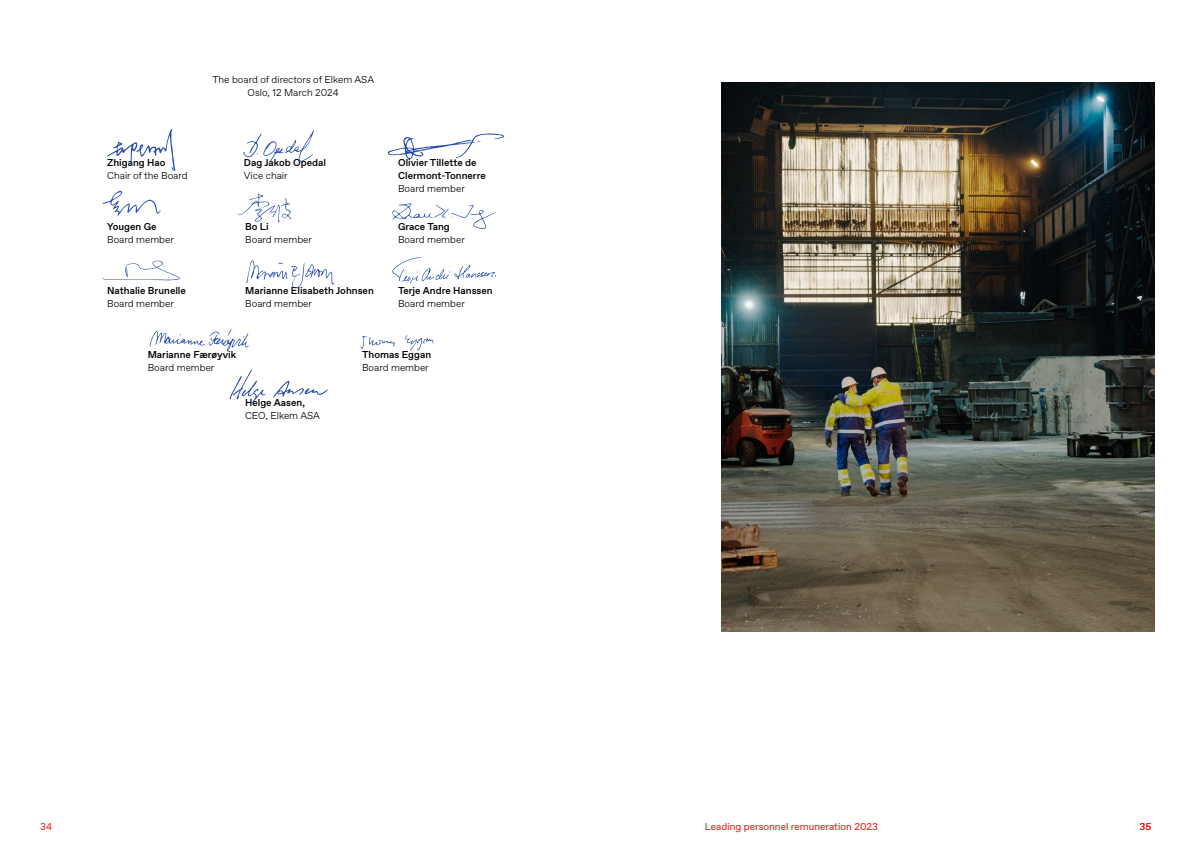
<style>
.page{position:relative;width:1191px;height:842px;background:#fff}
.page>*{position:absolute;margin:0;border:0;box-sizing:border-box;transform-origin:0 0}
.t1{font:300 10px/13.1px "ABC Favorit";color:#000;text-align:center}
.t2{font:500 10px/13px "ABC Favorit";color:#000}
.t3{font:10px "ABC Favorit";color:#ec1211}
</style>
<div class="page">
<img style="left:721px;top:82px;width:434px;height:550px">
<svg style="left:273px;top:381px;width:55px;height:16px"></svg>
<svg style="left:229px;top:370px;width:37px;height:33px"></svg>
<svg style="left:102px;top:190px;width:59px;height:26px"></svg>
<svg style="left:392px;top:257px;width:104px;height:27px"></svg>
<svg style="left:246px;top:261px;width:88px;height:28px"></svg>
<svg style="left:388px;top:133px;width:116px;height:26px"></svg>
<svg style="left:150px;top:329px;width:99px;height:23px"></svg>
<svg style="left:243px;top:130px;width:71px;height:32px"></svg>
<svg style="left:107px;top:129px;width:68px;height:42px"></svg>
<svg style="left:392px;top:203px;width:105px;height:26px"></svg>
<svg style="left:103px;top:261px;width:77px;height:19px"></svg>
<svg style="left:360px;top:336px;width:35px;height:13px"></svg>
<svg style="left:405px;top:335px;width:28px;height:15px"></svg>
<svg style="left:239px;top:194px;width:52px;height:28px"></svg>
<p class="t1" style="left:212px;top:73px;width:163px">The board of directors of Elkem ASA<br>Oslo, 12 March 2024</p>
<p class="t2" style="left:107px;top:156px;width:60px">Zhigang Hao</p>
<p class="t1" style="left:107px;top:169px;width:82px">Chair of the Board</p>
<p class="t2" style="left:107px;top:220px;width:51px">Yougen Ge</p>
<p class="t1" style="left:107px;top:233px;width:68px">Board member</p>
<p class="t2" style="left:244px;top:156px;width:84px">Dag Jakob Opedal</p>
<p class="t1" style="left:244px;top:169px;width:45px">Vice chair</p>
<p class="t2" style="left:245px;top:220px;width:25px">Bo Li</p>
<p class="t1" style="left:245px;top:233px;width:68px">Board member</p>
<p class="t2" style="left:398px;top:156px;width:89px">Olivier Tillette de<br>Clermont-Tonnerre</p>
<p class="t1" style="left:398px;top:182px;width:68px">Board member</p>
<p class="t2" style="left:398px;top:220px;width:53px">Grace Tang</p>
<p class="t1" style="left:398px;top:233px;width:68px">Board member</p>
<p class="t2" style="left:107px;top:284px;width:80px">Nathalie Brunelle</p>
<p class="t1" style="left:107px;top:297px;width:68px">Board member</p>
<p class="t2" style="left:245px;top:284px;width:130px">Marianne Elisabeth Johnsen</p>
<p class="t1" style="left:245px;top:297px;width:68px">Board member</p>
<p class="t2" style="left:398px;top:284px;width:96px">Terje Andre Hanssen</p>
<p class="t1" style="left:398px;top:297px;width:68px">Board member</p>
<p class="t2" style="left:148px;top:348px;width:90px">Marianne Færøyvik</p>
<p class="t1" style="left:148px;top:361px;width:68px">Board member</p>
<p class="t2" style="left:245px;top:396px;width:61px">Helge Aasen,</p>
<p class="t1" style="left:245px;top:409px;width:76px">CEO, Elkem ASA</p>
<p class="t2" style="left:362px;top:348px;width:71px">Thomas Eggan</p>
<p class="t1" style="left:362px;top:361px;width:68px">Board member</p>
<p class="t3" style="left:40px;top:820px;width:13px">34</p>
<p class="t3" style="left:704px;top:820px;width:175px">Leading personnel remuneration 2023</p>
<p class="t3" style="left:1139px;top:820px;width:13px">35</p>
</div>
